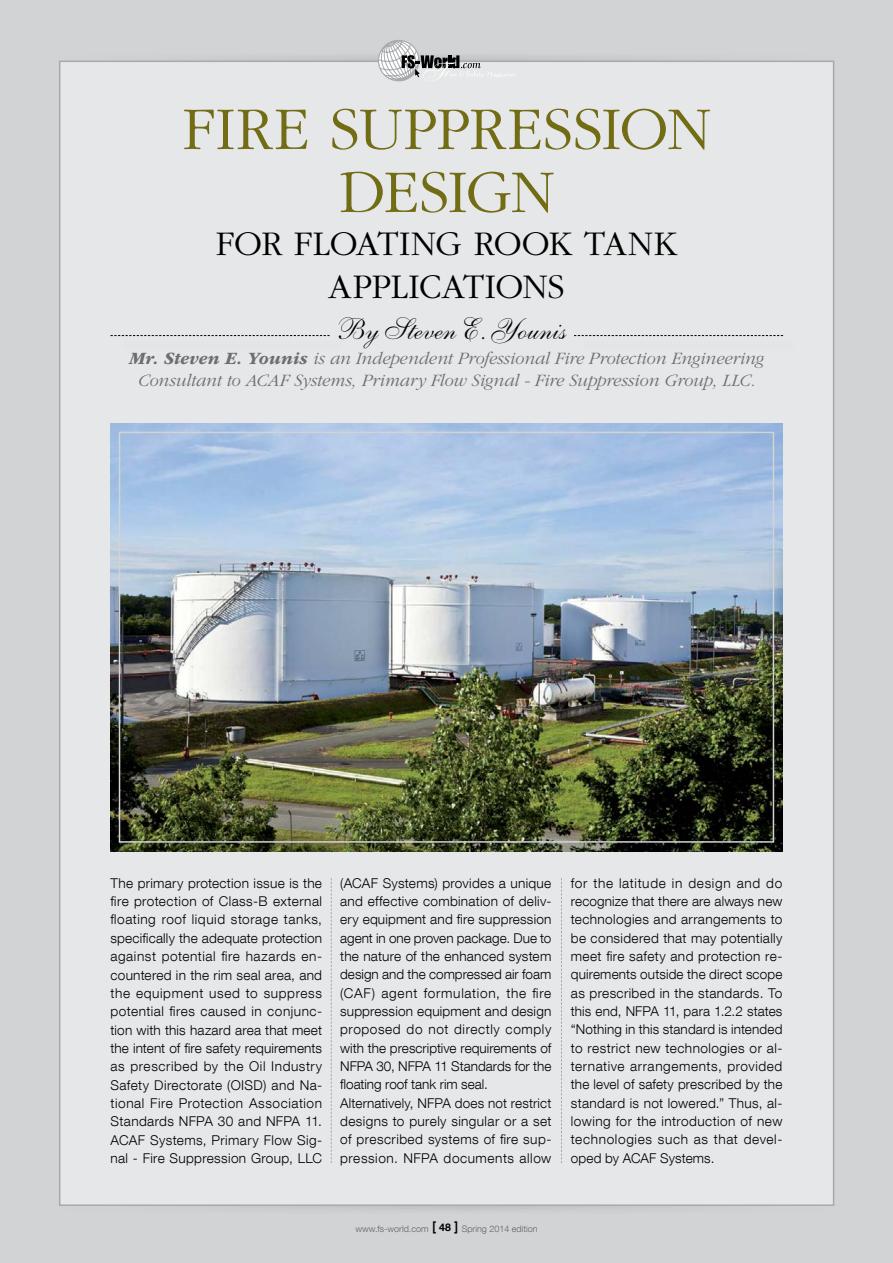
<style>
.page{position:relative;width:893px;height:1263px;background:#d1d3d4}
.page>*{position:absolute;margin:0;border:0;box-sizing:border-box;transform-origin:0 0}
.t1{font:300 63px/63px "ITC Garamond Std";letter-spacing:-.025em;color:#726c14;text-align:center}
.t2{font:300 36px/43.2px "ITC Garamond Std";letter-spacing:-.015em;color:#000;text-align:center}
.t3{font:30px "Anastasia Script C";color:#000}
.t4{font:italic 300 18px/21.6px "ITC Garamond Std";letter-spacing:-.005em;color:#6d6e71;text-align:center}
.t5{font:300 13.5px/18.3px "Helvetica Neue LT Com";letter-spacing:.015em;color:#000;text-align:justify}
.t6{font:300 9px "Helvetica Neue LT Com";color:#636466}
.s1{font-weight:700}
.s2{font-weight:700;font-size:13.2px;color:#000}
.s3{font-weight:700;font-size:10.5px;color:#000}
</style>
<div class="page">
<div style="left:60px;top:1202px;width:774px;height:9px;background:#cbcdce"></div>
<div style="left:60px;top:1199px;width:774px;height:9px;background:#c8c9cb"></div>
<div style="left:60px;top:55px;width:774px;height:9px;background:#cccecf"></div>
<div style="left:60px;top:60px;width:774px;height:9px;background:#b9bbbd"></div>
<div style="left:59px;top:61px;width:775px;height:1145px;background:#e6e7e8;border:2px solid #a7a9ac"></div>
<img style="left:110px;top:423px;width:673px;height:428px">
<div style="left:119px;top:432px;width:655px;height:411px;border:2px solid #d1d3d4"></div>
<svg style="left:331px;top:878px;width:1px;height:285px"></svg>
<svg style="left:561px;top:878px;width:1px;height:285px"></svg>
<svg style="left:111px;top:335px;width:219px;height:1px"></svg>
<svg style="left:574px;top:335px;width:209px;height:1px"></svg>
<svg style="left:378px;top:40px;width:137px;height:41px"></svg>
<h1 class="t1" style="left:182px;top:98px;width:530px">FIRE SUPPRESSION<br>DESIGN</h1>
<h2 class="t2" style="left:216px;top:223px;width:463px">FOR FLOATING ROOK TANK<br>APPLICATIONS</h2>
<h3 class="t3" style="left:332px;top:311px;width:231px">By Steven E. Younis</h3>
<h3 class="t4" style="left:129px;top:348px;width:637px"><span class="s1">Mr. Steven E. Younis</span> is an Independent Professional Fire Protection Engineering<br>Consultant to ACAF Systems, Primary Flow Signal - Fire Suppression Group, LLC.</h3>
<p class="t5" style="left:111px;top:873px;width:213px">The primary protection issue is the fire protection of Class-B external floating roof liquid storage tanks, specifically the adequate protection against potential fire hazards en&shy;countered in the rim seal area, and the equipment used to suppress potential fires caused in conjunc&shy;tion with this hazard area that meet the intent of fire safety requirements as prescribed by the Oil Industry Safety Directorate (OISD) and Na&shy;tional Fire Protection Association Standards NFPA 30 and NFPA 11.<br>ACAF Systems, Primary Flow Sig&shy;nal - Fire Suppression Group, LLC</p>
<p class="t5" style="left:340px;top:873px;width:213px;text-align:left">(ACAF Systems) provides a unique and effective combination of deliv&shy;ery equipment and fire suppression agent in one proven package. Due to the nature of the enhanced system design and the compressed air foam (CAF) agent formulation, the fire suppression equipment and design proposed do not directly comply with the prescriptive requirements of NFPA 30, NFPA 11 Standards for the floating roof tank rim seal.<br>Alternatively, NFPA does not restrict designs to purely singular or a set of prescribed systems of fire sup&shy;pression. NFPA documents allow</p>
<p class="t5" style="left:571px;top:873px;width:213px">for the latitude in design and do recognize that there are always new technologies and arrangements to be considered that may potentially meet fire safety and protection re&shy;quirements outside the direct scope as prescribed in the standards. To this end, NFPA 11, para 1.2.2 states “Nothing in this standard is intended to restrict new technologies or al&shy;ternative arrangements, provided the level of safety prescribed by the standard is not lowered.” Thus, al&shy;lowing for the introduction of new technologies such as that devel&shy;oped by ACAF Systems.</p>
<p class="t6" style="left:355px;top:1223px;width:184px">www.fs-world.com <span class="s2">[</span> <span class="s3">48</span> <span class="s2">]</span> Spring 2014 edition</p>
</div>
